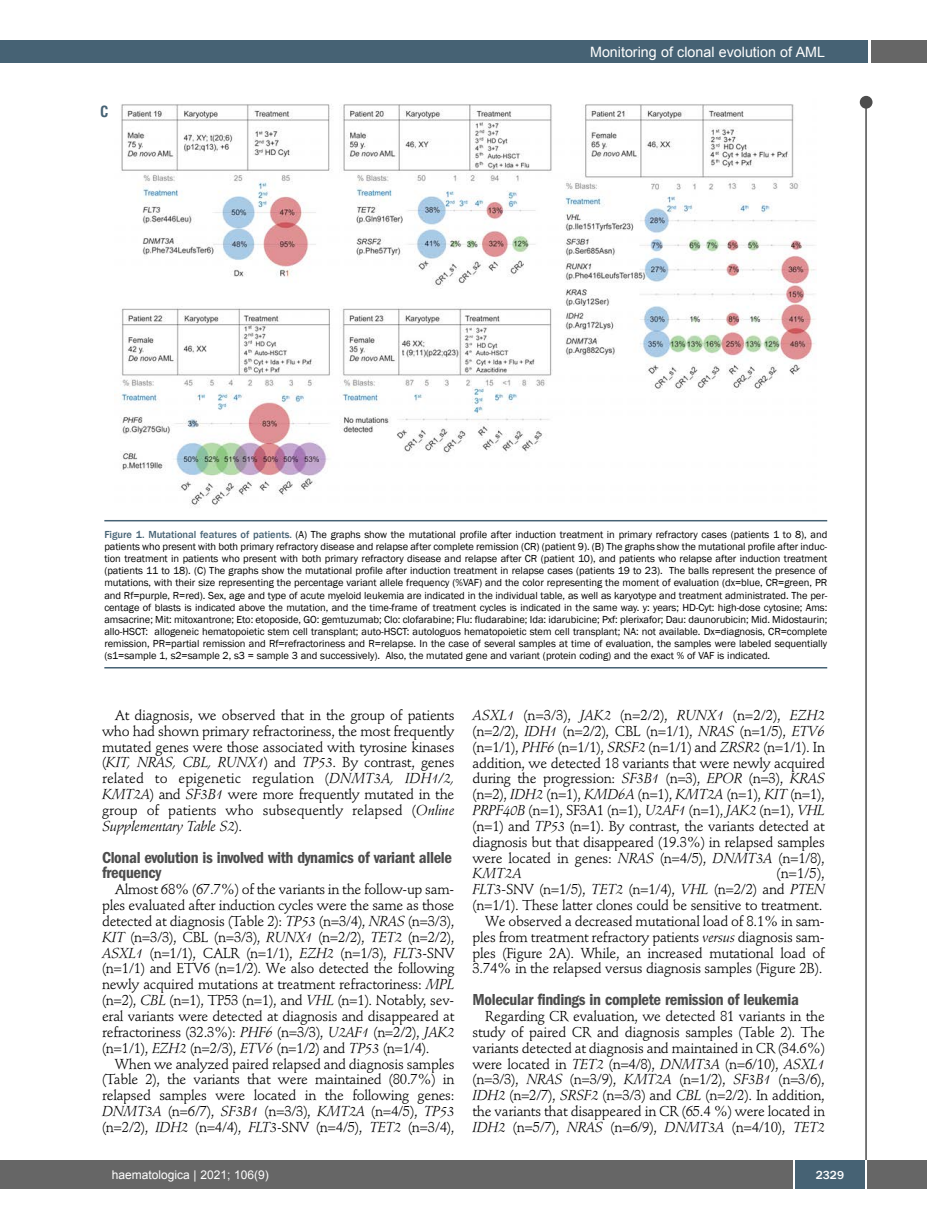
<style>
.page{position:relative;width:927px;height:1225px;background:#fff}
.page>*{position:absolute;margin:0;border:0;box-sizing:border-box;transform-origin:0 0}
.t1{font:600 condensed 16.5px/15.9px "Franklin Gothic";letter-spacing:-.02em;color:#4d4d4d}
.t2{font:700 condensed 15px "Helvetica";color:#466274}
.t3{font:14.25px/15.9px "Stempel Schneidler";letter-spacing:-.02em;color:#000;text-align:justify}
.t4{font:14.25px "Arial";color:#fff}
.t5{font:12px "Arial";color:#fff}
.t6{font:500 12px "Franklin Gothic";color:#fff}
.t7{font:10.5px/12px "Franklin Gothic";letter-spacing:-.005em;color:#000;text-align:justify}
.s1{font-weight:500;color:#466274}
.s2{font-style:italic}
</style>
<div class="page">
<div style="left:860px;top:96px;width:12px;height:13px;background:#4d4d4d;border-radius:50%"></div>
<hr style="left:865px;top:98px;width:2px;height:1062px;background:#4d4d4d">
<div style="left:871px;top:40px;width:56px;height:22px;background:#666"></div>
<div style="left:18px;top:40px;width:849px;height:22px;background:#466274"></div>
<div style="left:17px;top:1160px;width:910px;height:28px;background:#666"></div>
<div style="left:795px;top:1160px;width:70px;height:28px;background:#466274"></div>
<hr style="left:793px;top:1160px;width:2px;height:28px;background:#fff">
<hr style="left:865px;top:1160px;width:2px;height:28px;background:#fff">
<div style="left:0;top:40px;width:19px;height:22px;background:#466274"></div>
<div style="left:0;top:1160px;width:18px;height:28px;background:#666"></div>
<img style="left:120px;top:104px;width:696px;height:403px">
<hr style="left:104px;top:520px;width:723px;height:1px;background:#466274">
<hr style="left:104px;top:667px;width:723px;height:1px;background:#466274">
<p class="t2" style="left:100px;top:106px;width:10px">C</p>
<p class="t4" style="left:590px;top:44px;width:236px">Monitoring of clonal evolution of AML</p>
<p class="t7" style="left:104px;top:529px;width:725px"><span class="s1">Figure 1. Mutational features of patients.</span> (A) The graphs show the mutational profile after induction treatment in primary refractory cases (patients 1 to 8), and patients who present with both primary refractory disease and relapse after complete remission (CR) (patient 9). (B) The graphs show the mutational profile after induc&shy;tion treatment in patients who present with both primary refractory disease and relapse after CR (patient 10), and patients who relapse after induction treatment (patients 11 to 18). (C) The graphs show the mutational profile after induction treatment in relapse cases (patients 19 to 23). The balls represent the presence of mutations, with their size representing the percentage variant allele frequency (%VAF) and the color representing the moment of evaluation (dx=blue, CR=green, PR and Rf=purple, R=red). Sex, age and type of acute myeloid leukemia are indicated in the individual table, as well as karyotype and treatment administrated. The per&shy;centage of blasts is indicated above the mutation, and the time-frame of treatment cycles is indicated in the same way. y: years; HD-Cyt: high-dose cytosine; Ams: amsacrine; Mit: mitoxantrone; Eto: etoposide, GO: gemtuzumab; Clo: clofarabine; Flu: fludarabine; Ida: idarubicine; Pxf: plerixafor; Dau: daunorubicin; Mid. Midostaurin; allo-HSCT: allogeneic hematopoietic stem cell transplant; auto-HSCT: autologuos hematopoietic stem cell transplant; NA: not available. Dx=diagnosis, CR=complete remission, PR=partial remission and Rf=refractoriness and R=relapse. In the case of several samples at time of evaluation, the samples were labeled sequentially (s1=sample 1, s2=sample 2, s3 = sample 3 and successively). Also, the mutated gene and variant (protein coding) and the exact % of VAF is indicated.</p>
<p class="t3" style="left:102px;top:708px;width:354px;text-indent:13px">At diagnosis, we observed that in the group of patients who had shown primary refractoriness, the most frequently mutated genes were those associated with tyrosine kinases (<span class="s2">KIT, NRAS, CBL, RUNX1</span>) and <span class="s2">TP53</span>. By contrast, genes related to epigenetic regulation (<span class="s2">DNMT3A, IDH1/2, KMT2A</span>) and <span class="s2">SF3B1</span> were more frequently mutated in the group of patients who subsequently relapsed (<span class="s2">Online Supplementary Table S2</span>).</p>
<p class="t1" style="left:102px;top:850px;width:352px">Clonal evolution is involved with dynamics of variant allele frequency</p>
<p class="t3" style="left:102px;top:883px;width:354px;text-indent:13px">Almost 68% (67.7%) of the variants in the follow-up sam&shy;ples evaluated after induction cycles were the same as those detected at diagnosis (Table 2): <span class="s2">TP53</span> (n=3/4), <span class="s2">NRAS</span> (n=3/3), <span class="s2">KIT</span> (n=3/3), CBL (n=3/3), <span class="s2">RUNX1</span> (n=2/2), <span class="s2">TET2</span> (n=2/2), <span class="s2">ASXL1</span> (n=1/1), CALR (n=1/1), <span class="s2">EZH2</span> (n=1/3), <span class="s2">FLT3</span>-SNV (n=1/1) and ETV6 (n=1/2). We also detected the following newly acquired mutations at treatment refractoriness: <span class="s2">MPL </span>(n=2), <span class="s2">CBL</span> (n=1), TP53 (n=1), and <span class="s2">VHL</span> (n=1). Notably, sev&shy;eral variants were detected at diagnosis and disappeared at refractoriness (32.3%): <span class="s2">PHF6</span> (n=3/3), <span class="s2">U2AF1</span> (n=2/2), <span class="s2">JAK2 </span>(n=1/1), <span class="s2">EZH2</span> (n=2/3), <span class="s2">ETV6</span> (n=1/2) and <span class="s2">TP53</span> (n=1/4).</p>
<p class="t3" style="left:102px;top:1057px;width:354px;text-indent:13px">When we analyzed paired relapsed and diagnosis samples (Table 2), the variants that were maintained (80.7%) in relapsed samples were located in the following genes:<br><span class="s2">DNMT3A</span> (n=6/7), <span class="s2">SF3B1</span> (n=3/3), <span class="s2">KMT2A</span> (n=4/5), <span class="s2">TP53 </span>(n=2/2), <span class="s2">IDH2</span> (n=4/4), <span class="s2">FLT3</span>-SNV (n=4/5), <span class="s2">TET2</span> (n=3/4),</p>
<p class="t3" style="left:472px;top:708px;width:354px"><span class="s2">ASXL1</span> (n=3/3), <span class="s2">JAK2</span> (n=2/2), <span class="s2">RUNX1</span> (n=2/2), <span class="s2">EZH2 </span>(n=2/2), <span class="s2">IDH1</span> (n=2/2), CBL (n=1/1), <span class="s2">NRAS</span> (n=1/5), <span class="s2">ETV6 </span>(n=1/1), <span class="s2">PHF6</span> (n=1/1), <span class="s2">SRSF2</span> (n=1/1) and <span class="s2">ZRSR2</span> (n=1/1). In addition, we detected 18 variants that were newly acquired during the progression: <span class="s2">SF3B1</span> (n=3), <span class="s2">EPOR</span> (n=3), <span class="s2">KRAS </span>(n=2), <span class="s2">IDH2</span> (n=1), <span class="s2">KMD6A</span> (n=1), <span class="s2">KMT2A</span> (n=1), <span class="s2">KIT</span> (n=1), <span class="s2">PRPF40B</span> (n=1), SF3A1 (n=1), <span class="s2">U2AF1</span> (n=1), <span class="s2">JAK2</span> (n=1), <span class="s2">VHL </span>(n=1) and <span class="s2">TP53</span> (n=1). By contrast, the variants detected at diagnosis but that disappeared (19.3%) in relapsed samples were located in genes: <span class="s2">NRAS</span> (n=4/5), <span class="s2">DNMT3A</span> (n=1/8), <span class="s2">KMT2A</span></p>
<p class="t3" style="left:472px;top:867px;width:354px;text-align:right">(n=1/5),<br><span class="s2">FLT3-</span>SNV (n=1/5), <span class="s2">TET2</span> (n=1/4), <span class="s2">VHL</span> (n=2/2) and <span class="s2">PTEN </span>(n=1/1). These latter clones could be sensitive to treatment.<br>We observed a decreased mutational load of 8.1% in sam&shy;ples from treatment refractory patients <span class="s2">versus</span> diagnosis sam&shy;ples (Figure 2A). While, an increased mutational load of 3.74% in the relapsed versus diagnosis samples (Figure 2B).</p>
<p class="t1" style="left:472px;top:993px;width:328px">Molecular findings in complete remission of leukemia</p>
<p class="t3" style="left:472px;top:1009px;width:354px;text-indent:13px">Regarding CR evaluation, we detected 81 variants in the study of paired CR and diagnosis samples (Table 2). The variants detected at diagnosis and maintained in CR (34.6%) were located in <span class="s2">TET2</span> (n=4/8), <span class="s2">DNMT3A</span> (n=6/10), <span class="s2">ASXL1 </span>(n=3/3), <span class="s2">NRAS</span> (n=3/9), <span class="s2">KMT2A</span> (n=1/2), <span class="s2">SF3B1</span> (n=3/6), <span class="s2">IDH2</span> (n=2/7), <span class="s2">SRSF2</span> (n=3/3) and <span class="s2">CBL</span> (n=2/2). In addition, the variants that disappeared in CR (65.4 %) were located in <span class="s2">IDH2</span> (n=5/7), <span class="s2">NRAS</span> (n=6/9), <span class="s2">DNMT3A</span> (n=4/10), <span class="s2">TET2</span></p>
<p class="t5" style="left:112px;top:1168px;width:158px">haematologica | 2021; 106(9)</p>
<p class="t6" style="left:816px;top:1167px;width:30px">2329</p>
</div>
